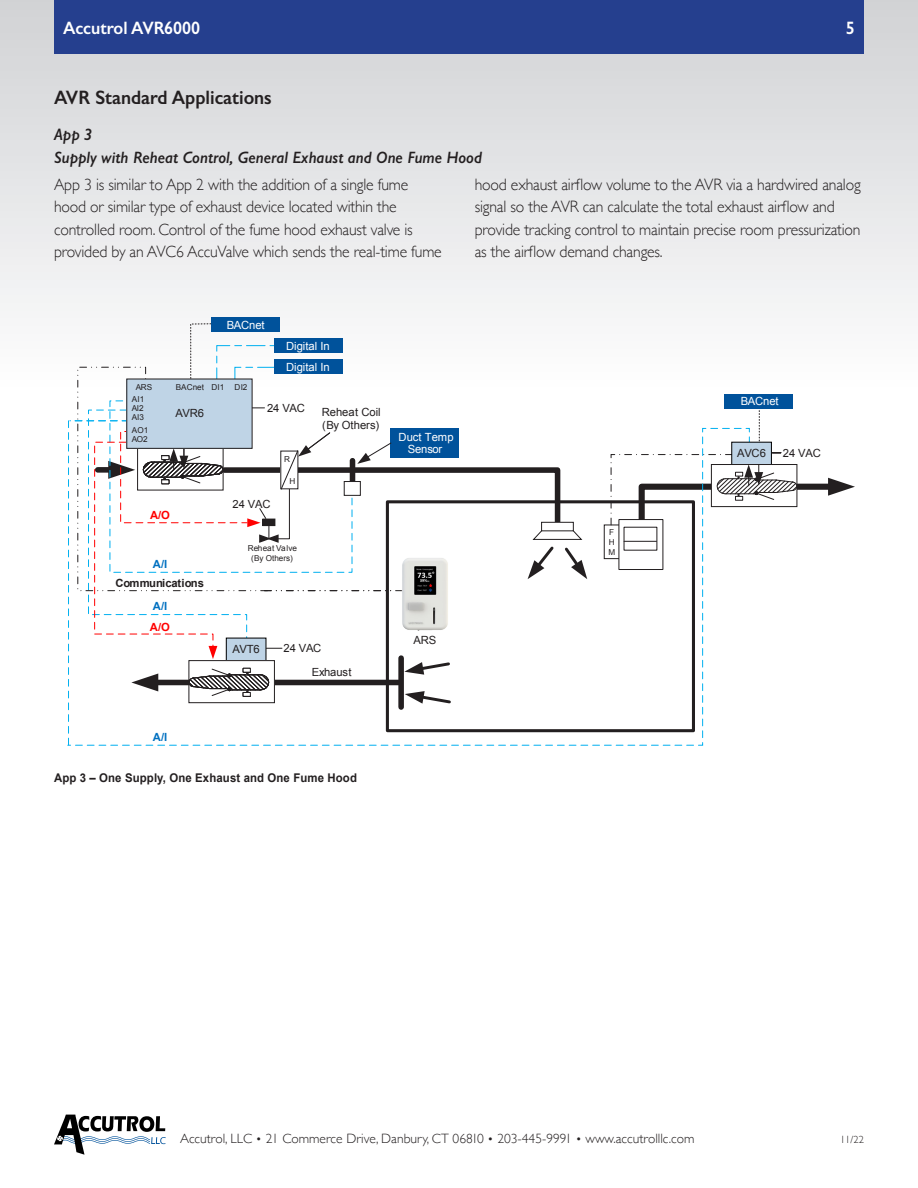
<style>
.page{position:relative;width:918px;height:1188px;background:#fff}
.page>*{position:absolute;margin:0;border:0;box-sizing:border-box;transform-origin:0 0}
.Subhead1{font:600 19.5px "Gill Sans";color:#231f20;scale:.95 1}
.t1{font:600 18px "Gill Sans";color:#fff;scale:.95 1}
.Body_Text{font:300 16.5px/22.5px "Gill Sans";letter-spacing:-.01em;color:#231f20;scale:.95 1}
.Subhead2{font:italic 600 16.5px/22.5px "Gill Sans";color:#231f20;scale:.95 1}
.t2{font:300 13.5px "Gill Sans";color:#231f20}
.t3{font:700 12px "Arial";letter-spacing:.01em;color:#231f20;scale:.95 1}
.t4{font:11.25px "Arial";letter-spacing:-.01em;color:#231f20}
.t5{font:11.25px/11.7px "Arial";color:#fff;text-align:center}
.t6{font:700 11.25px "Arial";letter-spacing:-.005em;color:#231f20}
.t7{font:700 11.25px "Arial";color:#0070c0}
.t8{font:700 11.25px "Arial";color:#f00}
.t9{font:300 10.5px "Gill Sans";color:#231f20}
.t10{font:8.25px "Arial";color:#231f20}
.t11{font:8.25px "Arial";letter-spacing:.025em;color:#231f20}
.t12{font:8.1px "Arial";color:#231f20}
.s1{font-size:12px}
</style>
<div class="page">
<svg style="left:54px;top:1115px;width:112px;height:40px"></svg>
<div style="left:0;top:0;width:918px;height:390px;background:linear-gradient(to bottom,#d0d2d4,#fefefe)"></div>
<div style="left:54px;top:0;width:810px;height:54px;background:#253f8e"></div>
<div style="left:211px;top:318px;width:69px;height:14px;background:#00529b"></div>
<svg style="left:67px;top:500px;width:637px;height:246px"></svg>
<div style="left:724px;top:394px;width:69px;height:14px;background:#00529b"></div>
<svg style="left:610px;top:408px;width:245px;height:120px"></svg>
<svg style="left:68px;top:323px;width:519px;height:423px"></svg>
<img style="left:402px;top:557px;width:46px;height:74px">
<p class="t1" style="left:63px;top:17px;width:146px">Accutrol AVR6000</p>
<p class="t1" style="left:846px;top:17px;width:11px">5</p>
<p class="Subhead1" style="left:54px;top:86px;width:231px">AVR Standard Applications</p>
<p class="Subhead2" style="left:54px;top:123px;width:452px">App 3<br>Supply with Reheat Control, General Exhaust and One Fume Hood</p>
<p class="Body_Text" style="left:54px;top:172px;width:410px">App 3 is similar to App 2 with the addition of a single fume hood or similar type of exhaust device located within the controlled room. Control of the fume hood exhaust valve is provided by an AVC6 AccuValve which sends the real-time fume</p>
<p class="Body_Text" style="left:475px;top:172px;width:408px">hood exhaust airflow volume to the AVR via a hardwired analog signal so the AVR can calculate the total exhaust airflow and provide tracking control to maintain precise room pressurization as the airflow demand changes.</p>
<p class="t5" style="left:227px;top:319px;width:39px">BACnet</p>
<p class="t12" style="left:136px;top:381px;width:18px">ARS</p>
<p class="t12" style="left:176px;top:381px;width:50px">BACnet DI1</p>
<p class="t12" style="left:235px;top:381px;width:14px">DI2</p>
<p class="t5" style="left:286px;top:336px;width:45px;line-height:20.9px;text-align:left">Digital In<br>Digital In</p>
<p class="t10" style="left:132px;top:394px;width:14px">AI1</p>
<p class="t10" style="left:132px;top:434px;width:17px">AO2</p>
<p class="t10" style="left:132px;top:403px;width:13px">AI2</p>
<p class="t12" style="left:132px;top:425px;width:18px">AO1</p>
<p class="t12" style="left:132px;top:412px;width:14px">AI3</p>
<p class="t4" style="left:175px;top:406px;width:30px">AVR6</p>
<p class="t8" style="left:150px;top:507px;width:21px">A/O</p>
<p class="t7" style="left:153px;top:556px;width:16px">A/I</p>
<p class="t7" style="left:153px;top:599px;width:16px">A/I</p>
<p class="t6" style="left:115px;top:576px;width:90px">Communications</p>
<p class="t8" style="left:150px;top:620px;width:21px">A/O</p>
<p class="t4" style="left:267px;top:400px;width:39px">24 VAC</p>
<p class="t10" style="left:284px;top:454px;width:7px">R</p>
<p class="t4" style="left:233px;top:497px;width:39px">24 VAC</p>
<p class="t10" style="left:289px;top:476px;width:7px">H</p>
<p class="t11" style="left:248px;top:542px;width:51px">Reheat Valve</p>
<p class="t12" style="left:251px;top:552px;width:43px">(By Others)</p>
<p class="t4" style="left:322px;top:404px;width:61px">Reheat Coil</p>
<p class="t4" style="left:322px;top:418px;width:59px">(By Others)</p>
<p class="t4" style="left:232px;top:641px;width:29px">AVT6</p>
<p class="t4" style="left:284px;top:640px;width:39px">24 VAC</p>
<p class="t4" style="left:312px;top:665px;width:41px">Exhaust</p>
<p class="t5" style="left:399px;top:431px;width:57px">Duct Temp<br>Sensor</p>
<p class="t4" style="left:414px;top:633px;width:24px">ARS</p>
<p class="t7" style="left:153px;top:730px;width:16px">A/I</p>
<p class="t3" style="left:54px;top:770px;width:320px">App 3 – One Supply, One Exhaust and One Fume Hood</p>
<p class="t12" style="left:609px;top:527px;width:6px">F</p>
<p class="t10" style="left:609px;top:536px;width:7px">H</p>
<p class="t12" style="left:608px;top:546px;width:8px">M</p>
<p class="t5" style="left:741px;top:395px;width:39px">BACnet</p>
<p class="t4" style="left:737px;top:446px;width:30px">AVC6</p>
<p class="t4" style="left:783px;top:446px;width:39px">24 VAC</p>
<p class="t2" style="left:180px;top:1128px;width:516px">Accutrol, LLC <span class="s1">•</span> 21 Commerce Drive, Danbury, CT 06810 <span class="s1">•</span> 203-445-9991 <span class="s1">•</span> www.accutrolllc.com</p>
<p class="t9" style="left:840px;top:1132px;width:25px">11/22</p>
</div>
